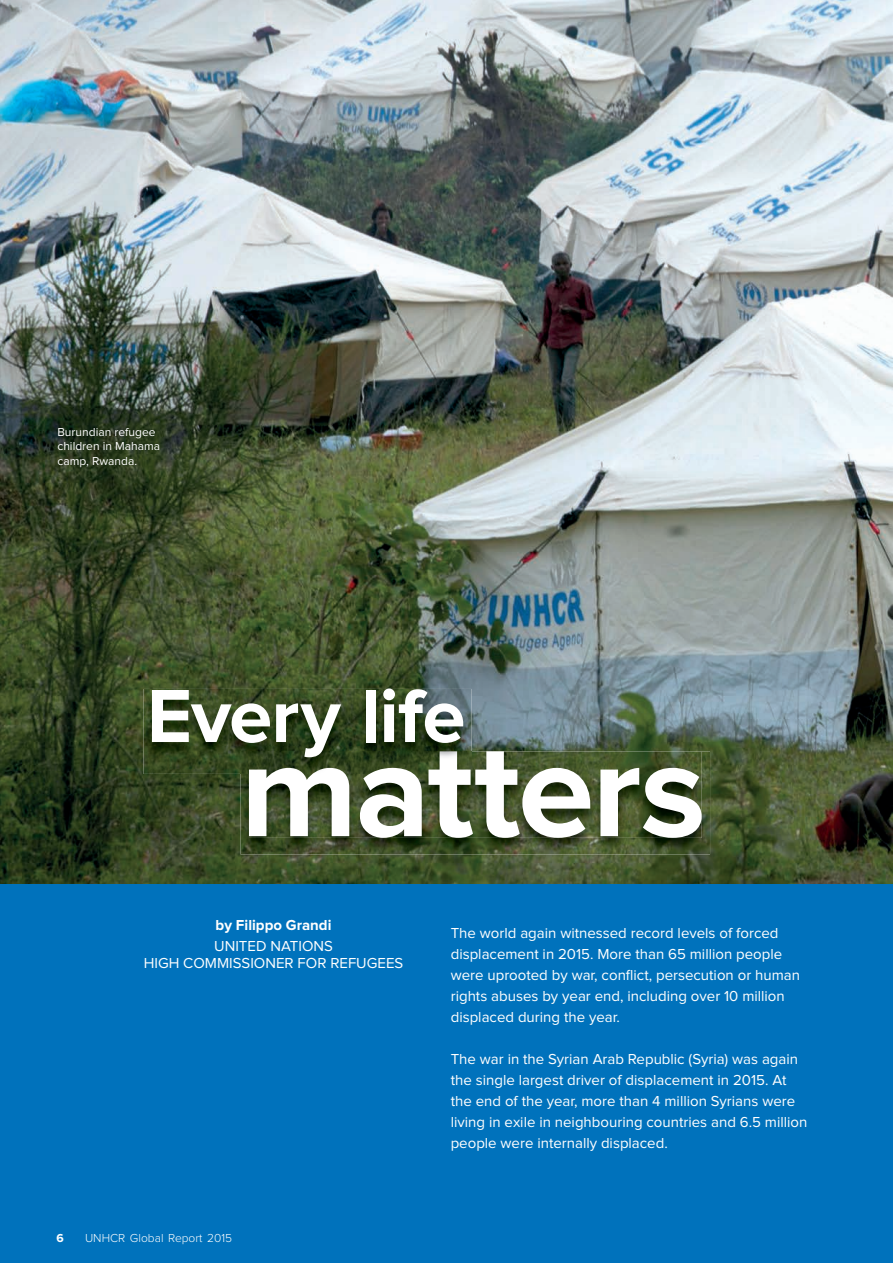
<style>
.page{position:relative;width:893px;height:1263px;background:#fff}
.page>*{position:absolute;margin:0;border:0;box-sizing:border-box;transform-origin:0 0}
.t1{font:700 138px "Proxima Nova";letter-spacing:-.02em;color:#fff}
.t2{font:700 78px "Proxima Nova";letter-spacing:-.015em;color:#fff}
.t3{font:15px/21px "Proxima Nova";color:#fff}
.t4{font:700 15px "Proxima Nova";color:#fff}
.t5{font:12px/14.4px "Proxima Nova";color:#fff}
.t6{font:300 12px "Proxima Nova";color:#fff}
.t7{font:700 12px "Proxima Nova";color:#fff}
</style>
<div class="page">
<img style="left:0;top:0;width:893px;height:884px">
<div style="left:0;top:884px;width:893px;height:379px;background:#0072bc"></div>
<img style="left:241px;top:751px;width:469px;height:103px">
<img style="left:249px;top:751px;width:453px;height:87px">
<img style="left:144px;top:689px;width:327px;height:85px">
<img style="left:241px;top:751px;width:230px;height:23px">
<p class="t5" style="left:57px;top:425px;width:104px">Burundian refugee children in Mahama camp, Rwanda.</p>
<h2 class="t2" style="left:147px;top:680px;width:320px">Every life</h2>
<h1 class="t1" style="left:240px;top:727px;width:467px">matters</h1>
<p class="t4" style="left:216px;top:918px;width:117px">by Filippo Grandi</p>
<p class="t3" style="left:144px;top:938px;width:261px;line-height:16.5px;text-align:center">UNITED NATIONS<br>HIGH COMMISSIONER FOR REFUGEES</p>
<p class="t7" style="left:56px;top:1232px;width:9px">6</p>
<p class="t6" style="left:85px;top:1232px;width:149px">UNHCR Global Report 2015</p>
<p class="t3" style="left:451px;top:923px;width:351px">The world again witnessed record levels of forced displacement in 2015. More than 65 million people were uprooted by war, conflict, persecution or human rights abuses by year end, including over 10 million displaced during the year.</p>
<p class="t3" style="left:451px;top:1049px;width:358px">The war in the Syrian Arab Republic (Syria) was again the single largest driver of displacement in 2015. At the end of the year, more than 4 million Syrians were living in exile in neighbouring countries and 6.5 million people were internally displaced.</p>
</div>
